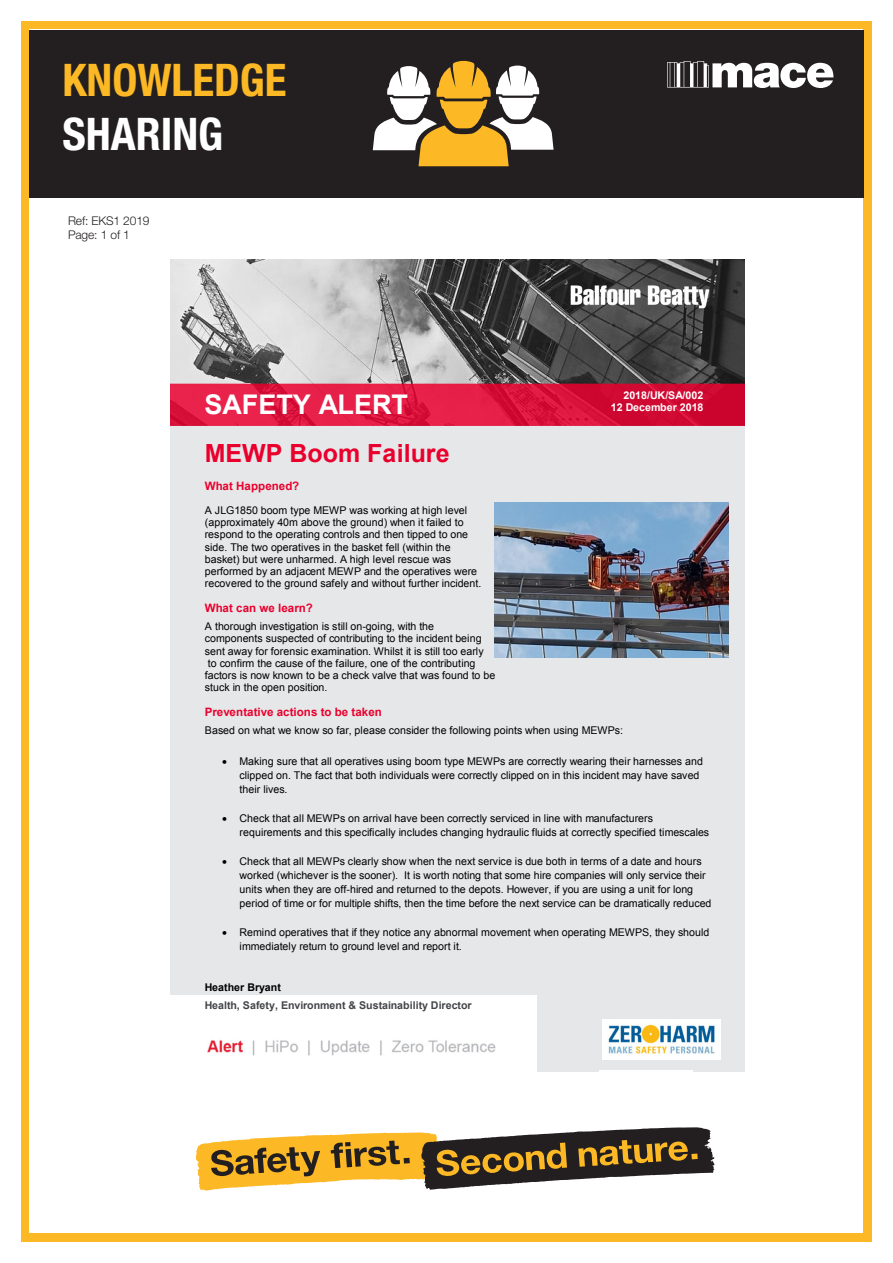
<style>
.page{position:relative;width:893px;height:1263px;background:#fff}
.page>*{position:absolute;margin:0;border:0;box-sizing:border-box;transform-origin:0 0}
.t1{font:700 condensed 45px "Helvetica Neue LT Std";color:#fcb825}
.t2{font:700 condensed 45px "Helvetica Neue LT Std";color:#fff}
.t3{font:700 27.15px "Arial";color:#fff}
.t4{font:700 25.05px "Arial";color:#ea002d}
.Ref_number{font:300 12px "Helvetica Neue LT Std";letter-spacing:-.01em;color:#231f20}
.t5{font:700 11.55px "Arial";letter-spacing:.005em;color:#ea002d}
.t6{font:10.65px/12.1px "Arial";letter-spacing:.005em;color:#000}
.t7{font:700 10.65px/18px "Arial";color:#434448}
.t8{font:700 10.65px/12.8px "Arial";letter-spacing:.01em;color:#fff;text-align:right}
.s1{color:#000}
</style>
<div class="page">
<div style="left:21px;top:21px;width:851px;height:1221px;background:#fcb825"></div>
<div style="left:29px;top:30px;width:833px;height:1203px;background:#fff"></div>
<div style="left:29px;top:30px;width:834px;height:167px;background:#231f20"></div>
<svg style="left:373px;top:60px;width:181px;height:106px"></svg>
<svg style="left:196px;top:1127px;width:519px;height:64px"></svg>
<svg style="left:667px;top:61px;width:166px;height:27px"></svg>
<div style="left:170px;top:260px;width:574px;height:812px;background:#e6e7e9"></div>
<img style="left:177px;top:260px;width:567px;height:123px">
<img style="left:170px;top:383px;width:574px;height:42px">
<img style="left:600px;top:1070px;width:93px;height:2px">
<img style="left:170px;top:996px;width:366px;height:76px">
<img style="left:551px;top:266px;width:177px;height:57px">
<img style="left:602px;top:1020px;width:118px;height:39px">
<img style="left:494px;top:502px;width:234px;height:155px">
<h1 class="t1" style="left:62px;top:53px;width:226px">KNOWLEDGE</h1>
<h1 class="t2" style="left:62px;top:107px;width:162px">SHARING</h1>
<p class="Ref_number" style="left:68px;top:213px;width:83px">Ref: EKS1 2019</p>
<p class="Ref_number" style="left:68px;top:228px;width:63px">Page: 1 of 1</p>
<p class="t3" style="left:204px;top:386px;width:205px">SAFETY ALERT</p>
<p class="t8" style="left:611px;top:389px;width:94px">2018/UK/SA/002<br>12 December 2018</p>
<p class="t4" style="left:205px;top:437px;width:246px">MEWP Boom Failure</p>
<p class="t5" style="left:205px;top:478px;width:96px">What Happened?</p>
<p class="t6" style="left:205px;top:504px;width:278px">A JLG1850 boom type MEWP was working at high level (approximately 40m above the ground) when it failed to respond to the operating controls and then tipped to one side. The two operatives in the basket fell (within the basket) but were unharmed. A high level rescue was performed by an adjacent MEWP and the operatives were recovered to the ground safely and without further incident.</p>
<p class="t5" style="left:205px;top:600px;width:110px">What can we learn?</p>
<p class="t6" style="left:205px;top:620px;width:292px">A thorough investigation is still on-going, with the<br>components suspected of contributing to the incident being sent away for forensic examination. Whilst it is still too early<br>to confirm the cause of the failure, one of the contributing factors is now known to be a check valve that was found to be stuck in the open position.</p>
<p class="t5" style="left:205px;top:704px;width:179px">Preventative actions to be taken</p>
<p class="t6" style="left:205px;top:724px;width:420px">Based on what we know so far, please consider the following points when using MEWPs:</p>
<p class="t6" style="left:240px;top:754px;width:465px;line-height:14px;text-indent:-17px">• Making sure that all operatives using boom type MEWPs are correctly wearing their harnesses and clipped on. The fact that both individuals were correctly clipped on in this incident may have saved their lives.</p>
<p class="t6" style="left:240px;top:811px;width:471px;line-height:14.1px;text-indent:-17px">• Check that all MEWPs on arrival have been correctly serviced in line with manufacturers requirements and this specifically includes changing hydraulic fluids at correctly specified timescales</p>
<p class="t6" style="left:240px;top:854px;width:473px;line-height:14.1px;text-indent:-17px">• Check that all MEWPs clearly show when the next service is due both in terms of a date and hours worked (whichever is the sooner). It is worth noting that some hire companies will only service their units when they are off-hired and returned to the depots. However, if you are using a unit for long period of time or for multiple shifts, then the time before the next service can be dramatically reduced</p>
<p class="t6" style="left:240px;top:925px;width:471px;line-height:14.1px;text-indent:-17px">• Remind operatives that if they notice any abnormal movement when operating MEWPS, they should immediately return to ground level and report it.</p>
<p class="t7" style="left:205px;top:979px;width:268px"><span class="s1">Heather Bryant<br></span>Health, Safety, Environment &amp; Sustainability Director</p>
</div>
